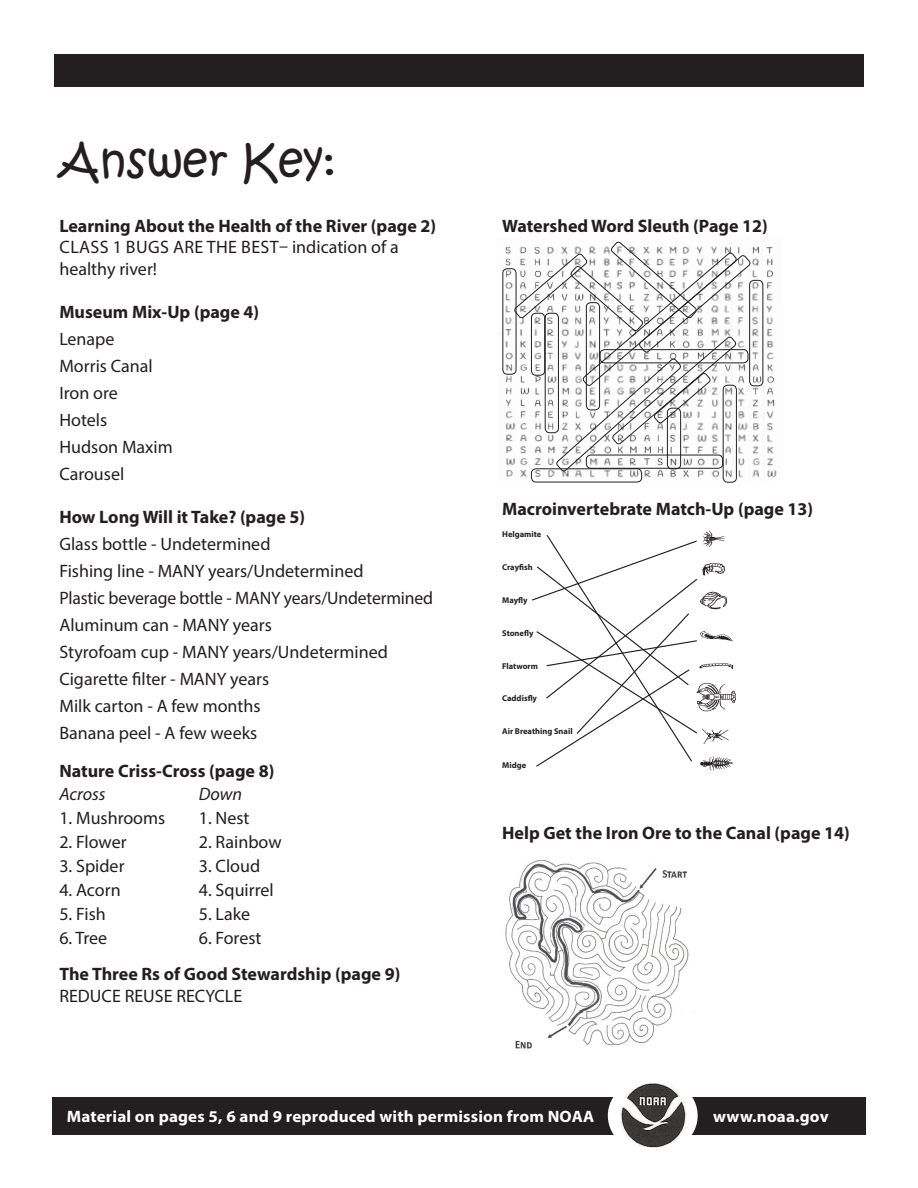
<style>
.page{position:relative;width:918px;height:1188px;background:#fff}
.page>*{position:absolute;margin:0;border:0;box-sizing:border-box;transform-origin:0 0}
.t1{font:45px "Kristen ITC";color:#231f20}
.t2{font:18px/21.6px "Myriad Pro";color:#231f20}
.t3{font:700 18px "Myriad Pro";color:#231f20}
.t4{font:italic 18px "Myriad Pro";color:#231f20}
.t5{font:700 16.5px "Myriad Pro";letter-spacing:.01em;color:#fff}
.t6{font:700 8.4px "Myriad Pro";color:#231f20}
</style>
<div class="page">
<div style="left:54px;top:54px;width:810px;height:32px;background:#231f20"></div>
<img style="left:505px;top:860px;width:184px;height:189px">
<svg style="left:532px;top:531px;width:204px;height:239px"></svg>
<div style="left:52px;top:1097px;width:814px;height:37px;background:#231f20"></div>
<div style="left:608px;top:1077px;width:90px;height:78px;background:#fff;border-radius:50%"></div>
<img style="left:620px;top:1083px;width:67px;height:65px">
<img style="left:499px;top:246px;width:278px;height:236px">
<div style="left:503px;top:268px;width:13px;height:106px;border:1px solid #231f20;border-radius:4px"></div>
<div style="left:749px;top:280px;width:14px;height:106px;border:1px solid #231f20;border-radius:4px"></div>
<div style="left:723px;top:385px;width:14px;height:97px;border:1px solid #231f20;border-radius:4px"></div>
<svg style="left:514px;top:241px;width:237px;height:231px"></svg>
<div style="left:586px;top:455px;width:137px;height:14px;border:1px solid #231f20;border-radius:4px"></div>
<div style="left:531px;top:469px;width:111px;height:13px;border:1px solid #231f20;border-radius:4px"></div>
<p class="t1" style="left:59px;top:132px;width:279px">Answer Key:</p>
<p class="t3" style="left:59px;top:214px;width:378px">Learning About the Health of the River (page 2)</p>
<p class="t2" style="left:59px;top:236px;width:341px">CLASS 1 BUGS ARE THE BEST– indication of a healthy river!</p>
<p class="t3" style="left:59px;top:300px;width:201px">Museum Mix-Up (page 4)</p>
<p class="t2" style="left:59px;top:328px;width:57px">Lenape</p>
<p class="t2" style="left:59px;top:355px;width:95px">Morris Canal</p>
<p class="t2" style="left:59px;top:382px;width:60px">Iron ore</p>
<p class="t2" style="left:59px;top:409px;width:49px">Hotels</p>
<p class="t2" style="left:59px;top:436px;width:115px">Hudson Maxim</p>
<p class="t2" style="left:59px;top:463px;width:66px">Carousel</p>
<p class="t3" style="left:59px;top:505px;width:247px">How Long Will it Take? (page 5)</p>
<p class="t2" style="left:59px;top:533px;width:213px">Glass bottle - Undetermined</p>
<p class="t2" style="left:59px;top:560px;width:306px">Fishing line - MANY years/Undetermined</p>
<p class="t2" style="left:59px;top:587px;width:375px">Plastic beverage bottle - MANY years/Undetermined</p>
<p class="t2" style="left:59px;top:614px;width:214px">Aluminum can - MANY years</p>
<p class="t2" style="left:59px;top:641px;width:330px">Styrofoam cup - MANY years/Undetermined</p>
<p class="t2" style="left:59px;top:668px;width:211px">Cigarette filter - MANY years</p>
<p class="t2" style="left:59px;top:695px;width:203px">Milk carton - A few months</p>
<p class="t2" style="left:59px;top:722px;width:199px">Banana peel - A few weeks</p>
<p class="t3" style="left:59px;top:759px;width:216px">Nature Criss-Cross (page 8)</p>
<p class="t4" style="left:59px;top:783px;width:48px">Across</p>
<p class="t2" style="left:59px;top:807px;width:107px">1. Mushrooms</p>
<p class="t2" style="left:59px;top:831px;width:69px">2. Flower</p>
<p class="t2" style="left:59px;top:855px;width:67px">3. Spider</p>
<p class="t2" style="left:59px;top:879px;width:63px">4. Acorn</p>
<p class="t2" style="left:59px;top:903px;width:48px">5. Fish</p>
<p class="t2" style="left:59px;top:927px;width:49px">6. Tree</p>
<p class="t4" style="left:199px;top:783px;width:45px">Down</p>
<p class="t2" style="left:199px;top:807px;width:52px">1. Nest</p>
<p class="t2" style="left:199px;top:831px;width:84px">2. Rainbow</p>
<p class="t2" style="left:199px;top:855px;width:63px">3. Cloud</p>
<p class="t2" style="left:199px;top:879px;width:76px">4. Squirrel</p>
<p class="t2" style="left:199px;top:903px;width:53px">5. Lake</p>
<p class="t2" style="left:199px;top:927px;width:64px">6. Forest</p>
<p class="t3" style="left:59px;top:963px;width:343px">The Three Rs of Good Stewardship (page 9)</p>
<p class="t2" style="left:59px;top:985px;width:184px">REDUCE REUSE RECYCLE</p>
<p class="t3" style="left:502px;top:214px;width:267px">Watershed Word Sleuth (Page 12)</p>
<p class="t3" style="left:502px;top:497px;width:313px">Macroinvertebrate Match-Up (page 13)</p>
<p class="t6" style="left:502px;top:529px;width:41px">Helgamite</p>
<p class="t6" style="left:502px;top:562px;width:32px">Crayfish</p>
<p class="t6" style="left:502px;top:594px;width:27px">Mayfly</p>
<p class="t6" style="left:502px;top:627px;width:33px">Stonefly</p>
<p class="t6" style="left:502px;top:660px;width:37px">Flatworm</p>
<p class="t6" style="left:502px;top:693px;width:36px">Caddisfly</p>
<p class="t6" style="left:502px;top:726px;width:72px">Air Breathing Snail</p>
<p class="t6" style="left:502px;top:760px;width:25px">Midge</p>
<p class="t3" style="left:502px;top:821px;width:349px">Help Get the Iron Ore to the Canal (page 14)</p>
<p class="t5" style="left:67px;top:1106px;width:529px">Material on pages 5, 6 and 9 reproduced with permission from NOAA</p>
<p class="t5" style="left:713px;top:1106px;width:117px">www.noaa.gov</p>
</div>
